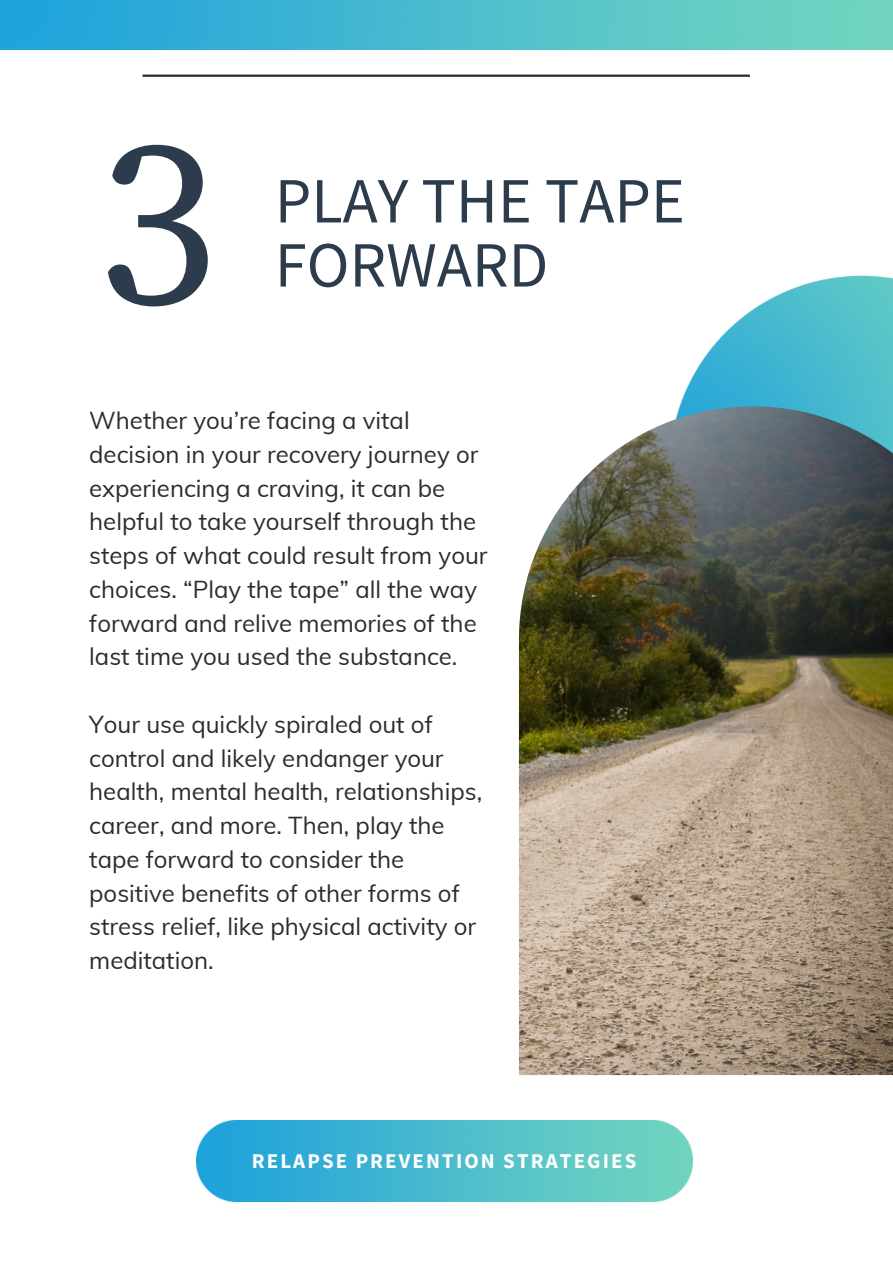
<style>
.page{position:relative;width:893px;height:1264px;background:#fff}
.page>*{position:absolute;margin:0;border:0;box-sizing:border-box;transform-origin:0 0}
.t1{font:239.85px "Source Serif Pro";color:#2c3c4d}
.t2{font:64.5px/64.1px "Source Sans Pro";color:#2c3c4d}
.t3{font:24px/33.8px "Muli";color:#2b2b2b}
.t4{font:700 21px "Source Sans Pro";letter-spacing:.1em;color:#fff}
</style>
<div class="page">
<hr style="left:142px;top:75px;width:607px;height:2px;background:#2b2b2b">
<img style="left:679px;top:275px;width:213px;height:131px">
<img style="left:519px;top:406px;width:373px;height:669px">
<img style="left:196px;top:1120px;width:496px;height:81px">
<img style="left:0;top:0;width:892px;height:50px">
<h1 class="t1" style="left:97px;top:83px;width:121px">3</h1>
<h2 class="t2" style="left:275px;top:167px;width:411px">PLAY THE TAPE<br>FORWARD</h2>
<p class="t3" style="left:89px;top:403px;width:400px">Whether you’re facing a vital decision in your recovery journey or experiencing a craving, it can be helpful to take yourself through the steps of what could result from your choices. “Play the tape” all the way forward and relive memories of the last time you used the substance.</p>
<p class="t3" style="left:89px;top:707px;width:394px">Your use quickly spiraled out of control and likely endanger your health, mental health, relationships, career, and more. Then, play the tape forward to consider the positive benefits of other forms of stress relief, like physical activity or meditation.</p>
<p class="t4" style="left:252px;top:1146px;width:386px">RELAPSE PREVENTION STRATEGIES</p>
</div>
